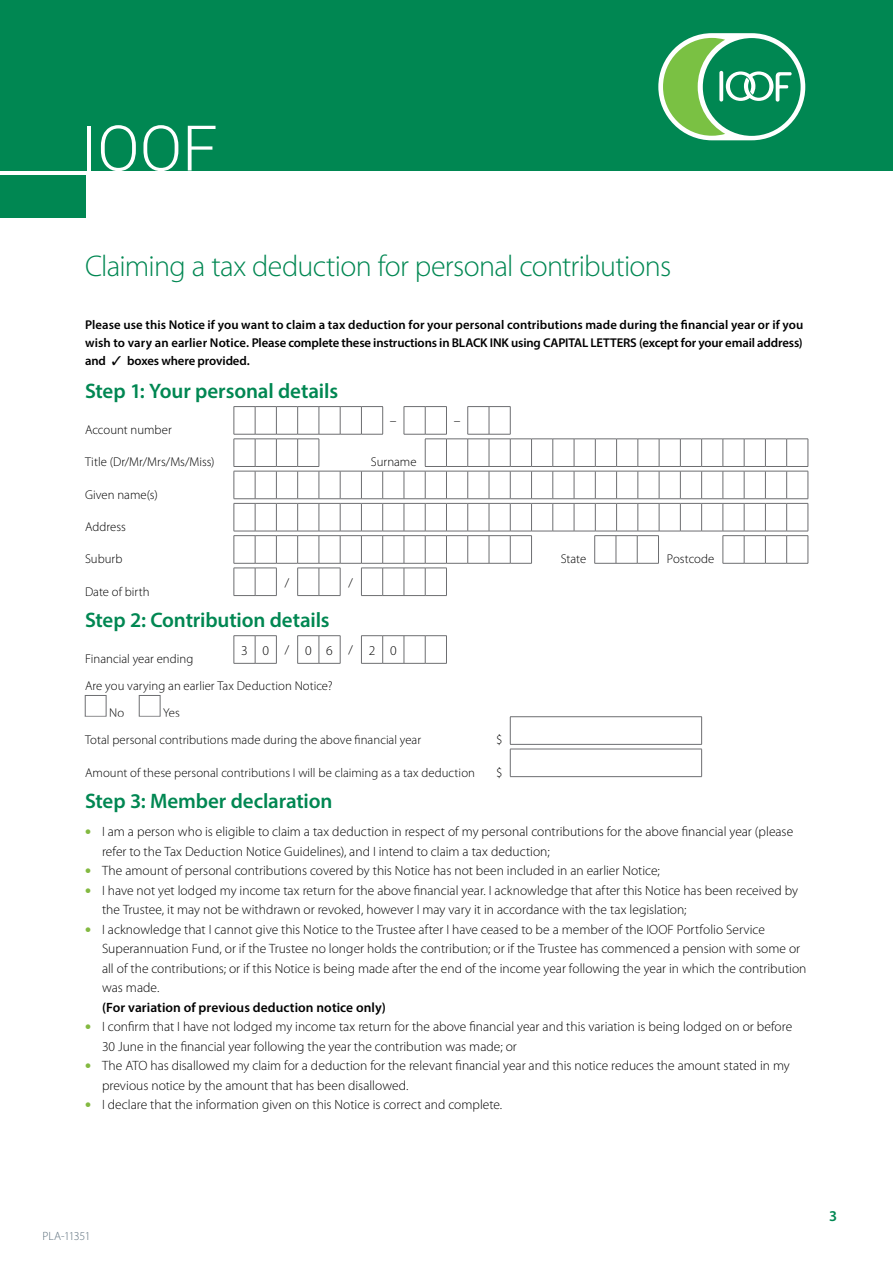
<style>
.page{position:relative;width:893px;height:1263px;background:#fff}
.page>*{position:absolute;margin:0;border:0;box-sizing:border-box;transform-origin:0 0}
.t1{font:300 63px "Roboto";color:#fff}
.t2{font:300 30px "Myriad Pro";letter-spacing:-.025em;color:#008752}
.t3{font:600 21px "Myriad Pro";letter-spacing:-.005em;color:#008752}
.t4{font:600 15px "Myriad Pro";color:#008752}
.t5{font:300 13.5px/19.5px "Myriad Pro";color:#000}
.t6{font:600 13.5px "Myriad Pro";letter-spacing:.005em;color:#000}
.t7{font:300 12.75px/26.5px "Myriad Pro";color:#000}
.t8{font:600 12.75px/18px "Myriad Pro";letter-spacing:-.01em;color:#000;text-align:justify}
.t9{font:300 12px "Myriad Pro";letter-spacing:-.035em;color:#5c6f7c}
.s1{font-size:12.75px}
.s2{font-weight:900;font-size:16.5px;color:#83b941}
</style>
<div class="page">
<div style="left:0;top:175px;width:86px;height:42px;background:#008752"></div>
<div style="left:0;top:0;width:893px;height:170px;background:#008752"></div>
<div style="left:658px;top:33px;width:147px;height:107px;background:#fff;border-radius:54px"></div>
<div style="left:703px;top:38px;width:98px;height:98px;background:#008752;border-radius:50%"></div>
<svg style="left:663px;top:38px;width:129px;height:98px"></svg>
<svg style="left:233px;top:406px;width:576px;height:190px"></svg>
<svg style="left:233px;top:635px;width:214px;height:29px"></svg>
<div style="left:85px;top:695px;width:21px;height:21px;background:#fff;border:1px solid #6d6e71"></div>
<div style="left:139px;top:695px;width:21px;height:21px;background:#fff;border:1px solid #6d6e71"></div>
<hr style="left:510px;top:716px;width:192px;height:1px;background:#6d6e71">
<svg style="left:509px;top:717px;width:194px;height:60px"></svg>
<hr style="left:510px;top:776px;width:192px;height:1px;background:#6d6e71">
<h1 class="t1" style="left:81px;top:104px;width:138px">IOOF</h1>
<h2 class="t2" style="left:85px;top:248px;width:588px">Claiming a tax deduction for personal contributions</h2>
<p class="t8" style="left:85px;top:315px;width:720px">Please use this Notice if you want to claim a tax deduction for your personal contributions made during the financial year or if you wish to vary an earlier Notice. Please complete these instructions in BLACK INK using CAPITAL LETTERS (except for your email address) and ✓ boxes where provided.</p>
<h3 class="t3" style="left:85px;top:377px;width:255px">Step 1: Your personal details</h3>
<p class="t7" style="left:85px;top:417px;width:88px">Account number</p>
<p class="t5" style="left:390px;top:411px;width:8px">–</p>
<p class="t5" style="left:454px;top:411px;width:8px">–</p>
<p class="t7" style="left:85px;top:449px;width:131px">Title (Dr/Mr/Mrs/Ms/Miss)</p>
<p class="t7" style="left:371px;top:449px;width:47px">Surname</p>
<p class="t7" style="left:85px;top:481px;width:74px">Given name(s)</p>
<p class="t7" style="left:85px;top:513px;width:42px">Address</p>
<p class="t7" style="left:85px;top:546px;width:39px">Suburb</p>
<p class="t7" style="left:561px;top:546px;width:27px">State</p>
<p class="t7" style="left:667px;top:546px;width:49px">Postcode</p>
<p class="t7" style="left:85px;top:578px;width:66px">Date of birth</p>
<p class="t7" style="left:285px;top:569px;width:6px">/</p>
<p class="t7" style="left:349px;top:569px;width:6px">/</p>
<h3 class="t3" style="left:85px;top:607px;width:246px">Step 2: Contribution details</h3>
<p class="t7" style="left:85px;top:646px;width:110px">Financial year ending</p>
<p class="t5" style="left:241px;top:640px;width:157px">30<span class="s1">/</span>06<span class="s1">/</span>20</p>
<p class="t7" style="left:109px;top:672px;width:225px;text-indent:-24px">Are you varying an earlier Tax Deduction Notice?<br>No</p>
<p class="t7" style="left:85px;top:698px;width:338px;line-height:27.9px;text-indent:78px">Yes<br>Total personal contributions made during the above financial year</p>
<p class="t5" style="left:496px;top:730px;width:8px">$</p>
<p class="t7" style="left:85px;top:759px;width:391px">Amount of these personal contributions I will be claiming as a tax deduction</p>
<p class="t5" style="left:496px;top:762px;width:8px">$</p>
<h3 class="t3" style="left:85px;top:788px;width:249px">Step 3: Member declaration</h3>
<p class="t5" style="left:102px;top:822px;width:693px;text-indent:-17px"><span class="s2">•</span> I am a person who is eligible to claim a tax deduction in respect of my personal contributions for the above financial year (please refer to the Tax Deduction Notice Guidelines), and I intend to claim a tax deduction;</p>
<p class="t5" style="left:85px;top:861px;width:576px"><span class="s2">•</span> The amount of personal contributions covered by this Notice has not been included in an earlier Notice;</p>
<p class="t5" style="left:102px;top:880px;width:697px;text-indent:-17px"><span class="s2">•</span> I have not yet lodged my income tax return for the above financial year. I acknowledge that after this Notice has been received by the Trustee, it may not be withdrawn or revoked, however I may vary it in accordance with the tax legislation;</p>
<p class="t5" style="left:102px;top:919px;width:706px;text-indent:-17px"><span class="s2">•</span> I acknowledge that I cannot give this Notice to the Trustee after I have ceased to be a member of the IOOF Portfolio Service Superannuation Fund, or if the Trustee no longer holds the contribution; or if the Trustee has commenced a pension with some or all of the contributions; or if this Notice is being made after the end of the income year following the year in which the contribution was made.</p>
<p class="t6" style="left:102px;top:998px;width:285px">(For variation of previous deduction notice only)</p>
<p class="t5" style="left:102px;top:1017px;width:692px;text-indent:-17px"><span class="s2">•</span> I confirm that I have not lodged my income tax return for the above financial year and this variation is being lodged on or before<br>30 June in the financial year following the year the contribution was made; or</p>
<p class="t5" style="left:102px;top:1056px;width:689px;text-indent:-17px"><span class="s2">•</span> The ATO has disallowed my claim for a deduction for the relevant financial year and this notice reduces the amount stated in my previous notice by the amount that has been disallowed.</p>
<p class="t5" style="left:85px;top:1095px;width:419px"><span class="s2">•</span> I declare that the information given on this Notice is correct and complete.</p>
<p class="t9" style="left:43px;top:1229px;width:50px">PLA-11351</p>
<p class="t4" style="left:829px;top:1206px;width:10px">3</p>
</div>
